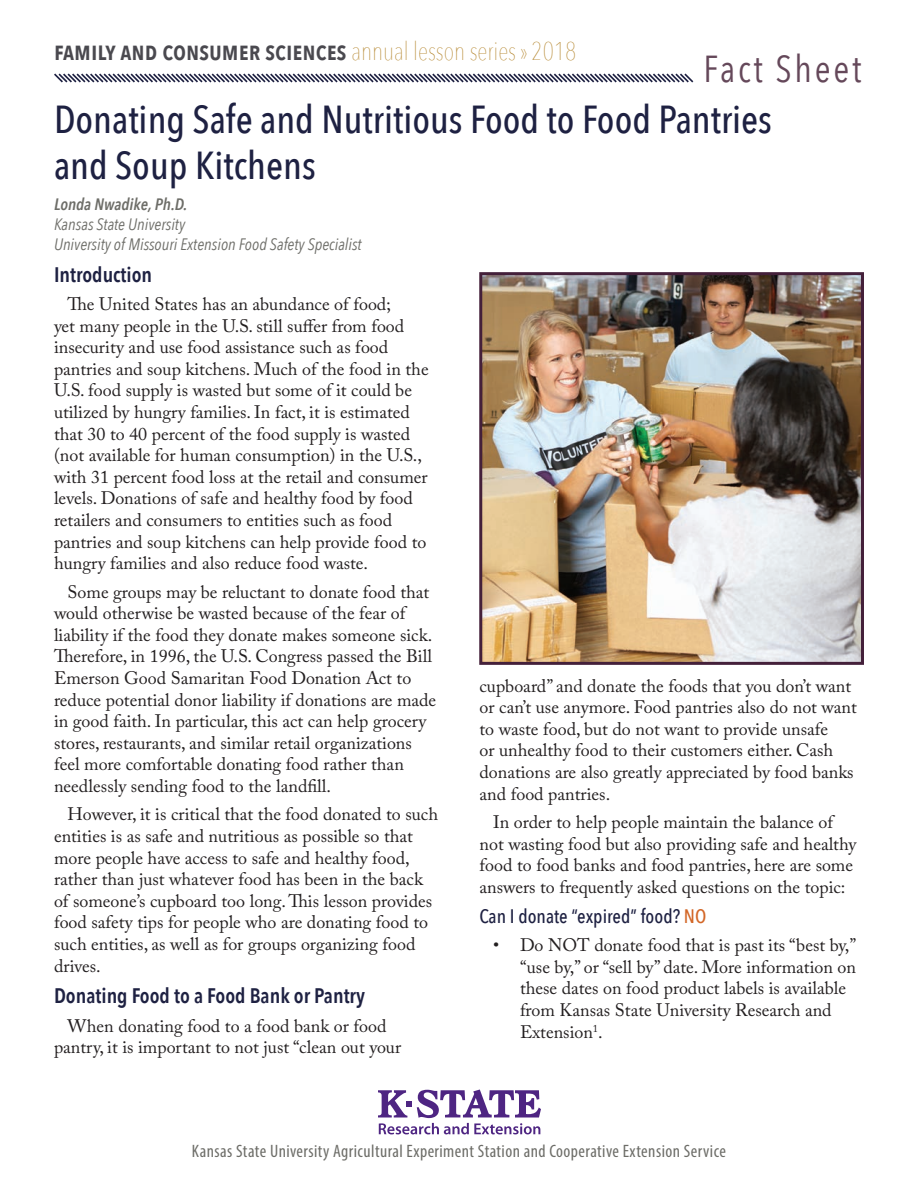
<style>
.page{position:relative;width:918px;height:1188px;background:#fff}
.page>*{position:absolute;margin:0;border:0;box-sizing:border-box;transform-origin:0 0}
.Main_Title{font:500 39px/46.8px "Avenir Next Condensed";color:#1e2142}
.t1{font:37.5px "Avenir Next Condensed";letter-spacing:.075em;color:#65485a}
.t2{font:600 25.5px "Avenir Next Condensed";color:#4a494f}
.Large_Heading{font:600 21px "Avenir Next Condensed";color:#1e2142}
.Sub_Heading{font:500 19.5px "Avenir Next Condensed";color:#1e2142}
.Body_Copy{font:18px/21.6px "Adobe Caslon Pro";color:#231f20}
.t3{font:condensed 18px "Myriad Pro";letter-spacing:.025em;color:#6d6d68}
.Sub_Title{font:italic 16.5px "Avenir Next Condensed";color:#6d6d68}
.Sub_Title-2{font:italic 600 16.5px "Avenir Next Condensed";color:#6d6d68}
.s1{font-weight:200;color:#b4852c}
.s2{color:#d36727}
</style>
<div class="page">
<svg style="left:378px;top:1090px;width:163px;height:44px"></svg>
<svg style="left:54px;top:73px;width:640px;height:10px"></svg>
<img style="left:483px;top:276px;width:377px;height:385px">
<div style="left:479px;top:272px;width:385px;height:393px;border:3px solid #44203a"></div>
<h3 class="t2" style="left:54px;top:29px;width:524px">family and consumer sciences <span class="s1">annual lesson series » 2018</span></h3>
<h2 class="t1" style="left:703px;top:37px;width:160px">Fact Sheet</h2>
<p class="Main_Title" style="left:54px;top:95px;width:720px">Donating Safe and Nutritious Food to Food Pantries and Soup Kitchens</p>
<p class="Sub_Title-2" style="left:54px;top:194px;width:135px">Londa Nwadike, Ph.D.</p>
<p class="Sub_Title" style="left:54px;top:214px;width:133px">Kansas State University</p>
<p class="Sub_Title" style="left:54px;top:234px;width:309px">University of Missouri Extension Food Safety Specialist</p>
<p class="Large_Heading" style="left:54px;top:256px;width:100px">Introduction</p>
<p class="Body_Copy" style="left:54px;top:293px;width:376px;text-indent:14px">The United States has an abundance of food;<br>yet many people in the U.S. still suffer from food insecurity and use food assistance such as food pantries and soup kitchens. Much of the food in the U.S. food supply is wasted but some of it could be utilized by hungry families. In fact, it is estimated that 30 to 40 percent of the food supply is wasted (not available for human consumption) in the U.S., with 31 percent food loss at the retail and consumer levels. Donations of safe and healthy food by food retailers and consumers to entities such as food pantries and soup kitchens can help provide food to hungry families and also reduce food waste.</p>
<p class="Body_Copy" style="left:54px;top:581px;width:384px;text-indent:14px">Some groups may be reluctant to donate food that would otherwise be wasted because of the fear of liability if the food they donate makes someone sick.<br>Therefore, in 1996, the U.S. Congress passed the Bill Emerson Good Samaritan Food Donation Act to reduce potential donor liability if donations are made in good faith. In particular, this act can help grocery stores, restaurants, and similar retail organizations feel more comfortable donating food rather than needlessly sending food to the landfill.</p>
<p class="Body_Copy" style="left:54px;top:803px;width:386px;text-indent:14px">However, it is critical that the food donated to such entities is as safe and nutritious as possible so that more people have access to safe and healthy food, rather than just whatever food has been in the back of someone’s cupboard too long. This lesson provides food safety tips for people who are donating food to such entities, as well as for groups organizing food drives.</p>
<p class="Large_Heading" style="left:54px;top:978px;width:313px">Donating Food to a Food Bank or Pantry</p>
<p class="Body_Copy" style="left:54px;top:1015px;width:349px;text-align:center">When donating food to a food bank or food pantry, it is important to not just “clean out your</p>
<p class="Body_Copy" style="left:480px;top:675px;width:379px">cupboard” and donate the foods that you don’t want or can’t use anymore. Food pantries also do not want to waste food, but do not want to provide unsafe<br>or unhealthy food to their customers either. Cash donations are also greatly appreciated by food banks and food pantries.</p>
<p class="Body_Copy" style="left:480px;top:811px;width:378px;text-indent:14px">In order to help people maintain the balance of not wasting food but also providing safe and healthy food to food banks and food pantries, here are some answers to frequently asked questions on the topic:</p>
<p class="Sub_Heading" style="left:480px;top:904px;width:228px">Can I donate “expired” food? <span class="s2">NO</span></p>
<p class="Body_Copy" style="left:520px;top:934px;width:338px;text-indent:-27px">• Do NOT donate food that is past its “best by,” “use by,” or “sell by” date. More information on these dates on food product labels is available from Kansas State University Research and Extension<sup>1</sup>.</p>
<p class="t3" style="left:192px;top:1140px;width:536px">Kansas State University Agricultural Experiment Station and Cooperative Extension Service</p>
</div>
